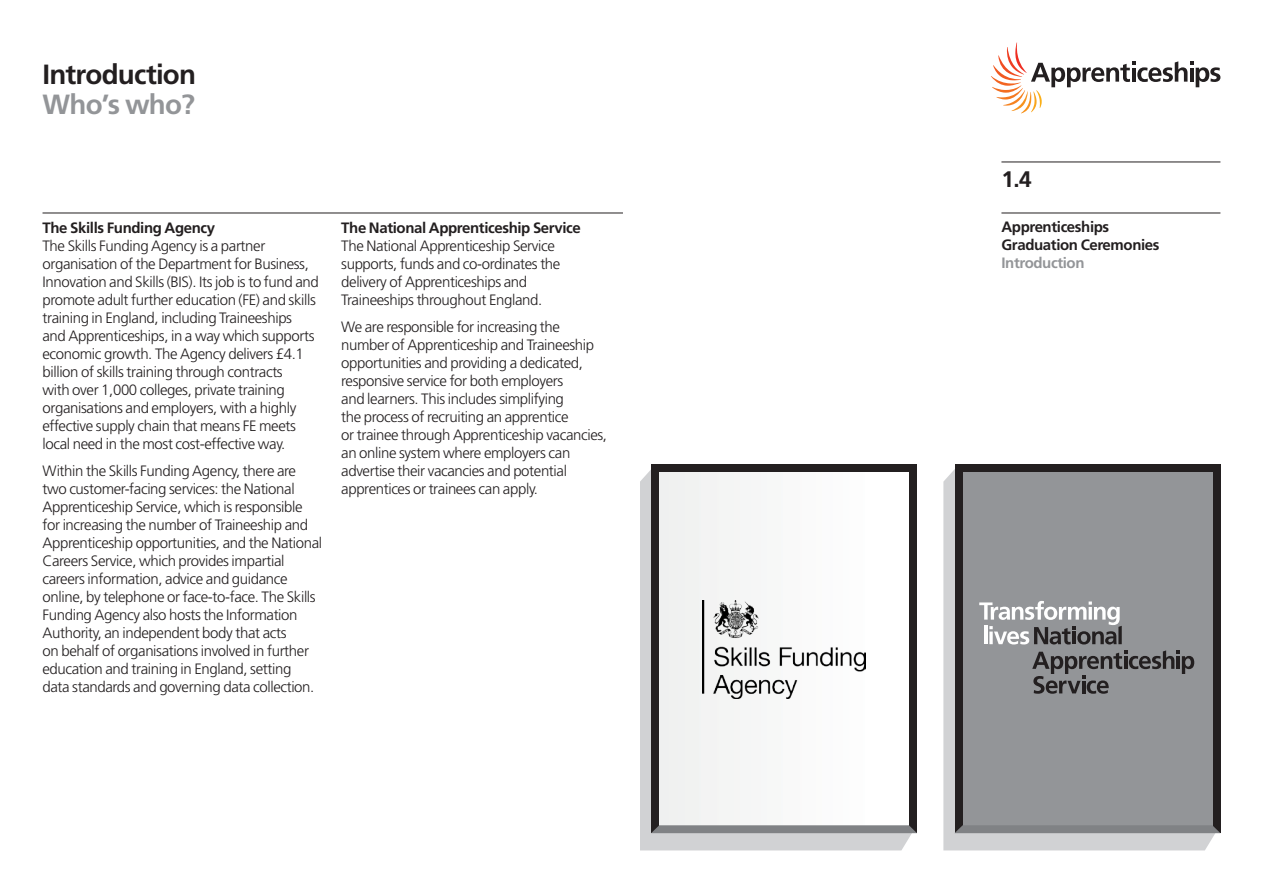
<style>
.page{position:relative;width:1263px;height:893px;background:#fff}
.page>*{position:absolute;margin:0;border:0;box-sizing:border-box;transform-origin:0 0}
.t1{font:700 27.75px "Frutiger";letter-spacing:-.03em;color:#231f20}
.t2{font:700 27.75px "Frutiger";letter-spacing:-.03em;color:#939598}
.t3{font:700 22.5px "Frutiger";color:#231f20}
.t4{font:300 15px/18px "Frutiger";letter-spacing:-.025em;color:#231f20}
.t5{font:700 15px/18px "Frutiger";letter-spacing:-.025em;color:#231f20}
.t6{font:700 15px "Frutiger";letter-spacing:-.025em;color:#939598}
</style>
<div class="page">
<div style="left:640px;top:470px;width:273px;height:380px;background:#d1d2d4"></div>
<div style="left:651px;top:464px;width:266px;height:369px;background:#231f20"></div>
<div style="left:659px;top:472px;width:250px;height:353px;background:#f9f9f9"></div>
<svg style="left:651px;top:825px;width:266px;height:8px"></svg>
<svg style="left:943px;top:470px;width:273px;height:380px;fill:#d1d2d4"></svg>
<div style="left:954px;top:464px;width:266px;height:369px;background:#231f20"></div>
<div style="left:963px;top:472px;width:249px;height:353px;background:#939598"></div>
<div style="left:954px;top:825px;width:266px;height:8px;background:#808285"></div>
<svg style="left:1032px;top:650px;width:162px;height:44px"></svg>
<hr style="left:1176px;top:656px;width:4px;height:13px;background:#231f20">
<svg style="left:979px;top:601px;width:143px;height:43px"></svg>
<img style="left:702px;top:601px;width:164px;height:97px">
<svg style="left:991px;top:43px;width:229px;height:70px"></svg>
<hr style="left:1190px;top:68px;width:3px;height:14px;background:#231f20">
<hr style="left:1001px;top:162px;width:219px;height:1px;background:#231f20">
<hr style="left:1001px;top:213px;width:219px;height:1px;background:#231f20">
<hr style="left:43px;top:213px;width:580px;height:1px;background:#231f20">
<h1 class="t1" style="left:43px;top:58px;width:155px">Introduction</h1>
<h1 class="t2" style="left:43px;top:88px;width:154px">Who’s who?</h1>
<p class="t5" style="left:43px;top:219px;width:174px">The Skills Funding Agency</p>
<p class="t4" style="left:43px;top:237px;width:278px">The Skills Funding Agency is a partner organisation of the Department for Business, Innovation and Skills (BIS). Its job is to fund and promote adult further education (FE) and skills training in England, including Traineeships and Apprenticeships, in a way which supports economic growth. The Agency delivers £4.1 billion of skills training through contracts<br>with over 1,000 colleges, private training organisations and employers, with a highly effective supply chain that means FE meets local need in the most cost-effective way.</p>
<p class="t4" style="left:43px;top:462px;width:281px">Within the Skills Funding Agency, there are two customer-facing services: the National Apprenticeship Service, which is responsible for increasing the number of Traineeship and Apprenticeship opportunities, and the National Careers Service, which provides impartial careers information, advice and guidance online, by telephone or face-to-face. The Skills Funding Agency also hosts the Information Authority, an independent body that acts<br>on behalf of organisations involved in further education and training in England, setting data standards and governing data collection.</p>
<p class="t5" style="left:341px;top:219px;width:241px">The National Apprenticeship Service</p>
<p class="t4" style="left:341px;top:237px;width:221px">The National Apprenticeship Service supports, funds and co-ordinates the delivery of Apprenticeships and Traineeships throughout England.</p>
<p class="t4" style="left:341px;top:318px;width:267px">We are responsible for increasing the number of Apprenticeship and Traineeship opportunities and providing a dedicated, responsive service for both employers<br>and learners. This includes simplifying<br>the process of recruiting an apprentice<br>or trainee through Apprenticeship vacancies, an online system where employers can advertise their vacancies and potential apprentices or trainees can apply.</p>
<h2 class="t3" style="left:1001px;top:166px;width:32px">1.4</h2>
<p class="t5" style="left:1001px;top:218px;width:160px">Apprenticeships<br>Graduation Ceremonies</p>
<p class="t6" style="left:1001px;top:254px;width:85px">Introduction</p>
</div>
